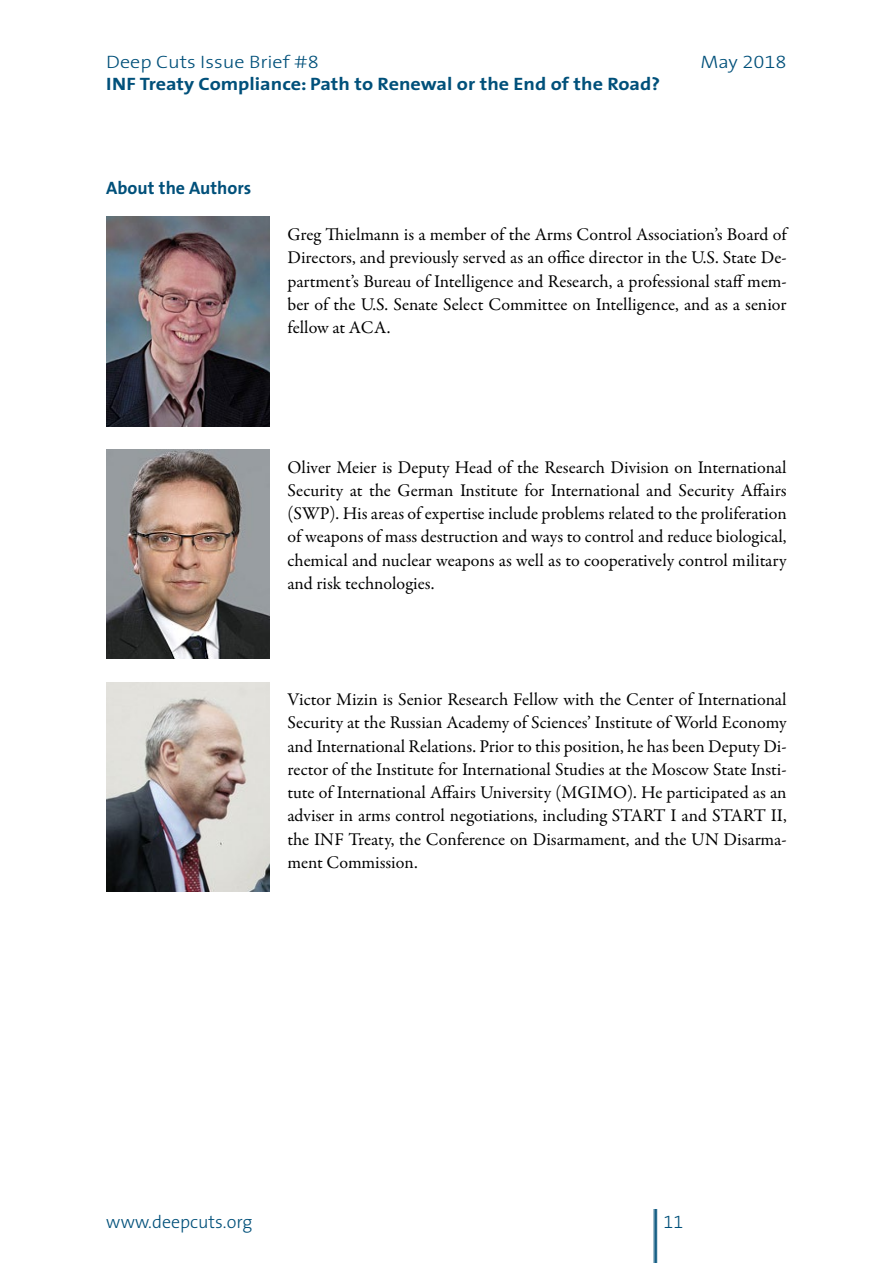
<style>
.page{position:relative;width:893px;height:1263px;background:#fff}
.page>*{position:absolute;margin:0;border:0;box-sizing:border-box;transform-origin:0 0}
.t1{font:18px/23.2px "Garamond Premr Pro";color:#000;text-align:justify}
.t2{font:700 18px/21.6px "The Sans";color:#00507a;scale:1.12 1}
.t3{font:300 18px "The Sans";color:#00507a}
.t4{font:700 18px "The Sans";color:#00507a}
.t5{font:18px "The Sans Light Expert";color:#00507a;scale:1.12 1}
.t6{font:18px "The Sans Light Expert";color:#00507a}
.s1{font-weight:300}
.s2{font-family:"The Sans Light Expert";font-weight:400}
.s3{font-family:"The Sans";font-weight:300}
</style>
<div class="page">
<hr style="left:654px;top:1209px;width:1px;height:54px;background:#00507a">
<hr style="left:655px;top:1209px;width:1px;height:54px;background:#00507a">
<hr style="left:656px;top:1209px;width:1px;height:54px;background:#00507a">
<img style="left:106px;top:682px;width:164px;height:209px">
<img style="left:106px;top:449px;width:163px;height:210px">
<img style="left:106px;top:217px;width:164px;height:209px">
<p class="t2" style="left:106px;top:51px;width:496px"><span class="s1">Deep Cuts Issue Brief #</span><span class="s2">8<br></span>INF Treaty Compliance: Path to Renewal or the End of the Road?</p>
<p class="t5" style="left:700px;top:48px;width:79px"><span class="s3">May</span> 2018</p>
<p class="t4" style="left:106px;top:172px;width:147px">About the Authors</p>
<p class="t1" style="left:287px;top:223px;width:501px">Greg Thielmann is a member of the Arms Control Association’s Board of Directors, and previously served as an office director in the U.S. State De&shy;partment’s Bureau of Intelligence and Research, a professional staff mem&shy;ber of the U.S. Senate Select Committee on Intelligence, and as a senior fellow at ACA.</p>
<p class="t1" style="left:287px;top:456px;width:501px">Oliver Meier is Deputy Head of the Research Division on International Security at the German Institute for International and Security Affairs (SWP). His areas of expertise include problems related to the proliferation of weapons of mass destruction and ways to control and reduce biological, chemical and nuclear weapons as well as to cooperatively control military and risk technologies.</p>
<p class="t1" style="left:287px;top:688px;width:501px">Victor Mizin is Senior Research Fellow with the Center of International Security at the Russian Academy of Sciences’ Institute of World Economy and International Relations. Prior to this position, he has been Deputy Di&shy;rector of the Institute for International Studies at the Moscow State Insti&shy;tute of International Affairs University (MGIMO). He participated as an adviser in arms control negotiations, including START I and START II, the INF Treaty, the Conference on Disarmament, and the UN Disarma&shy;ment Commission.</p>
<p class="t3" style="left:106px;top:1206px;width:148px">www.deepcuts.org</p>
<p class="t6" style="left:663px;top:1206px;width:21px">11</p>
</div>
